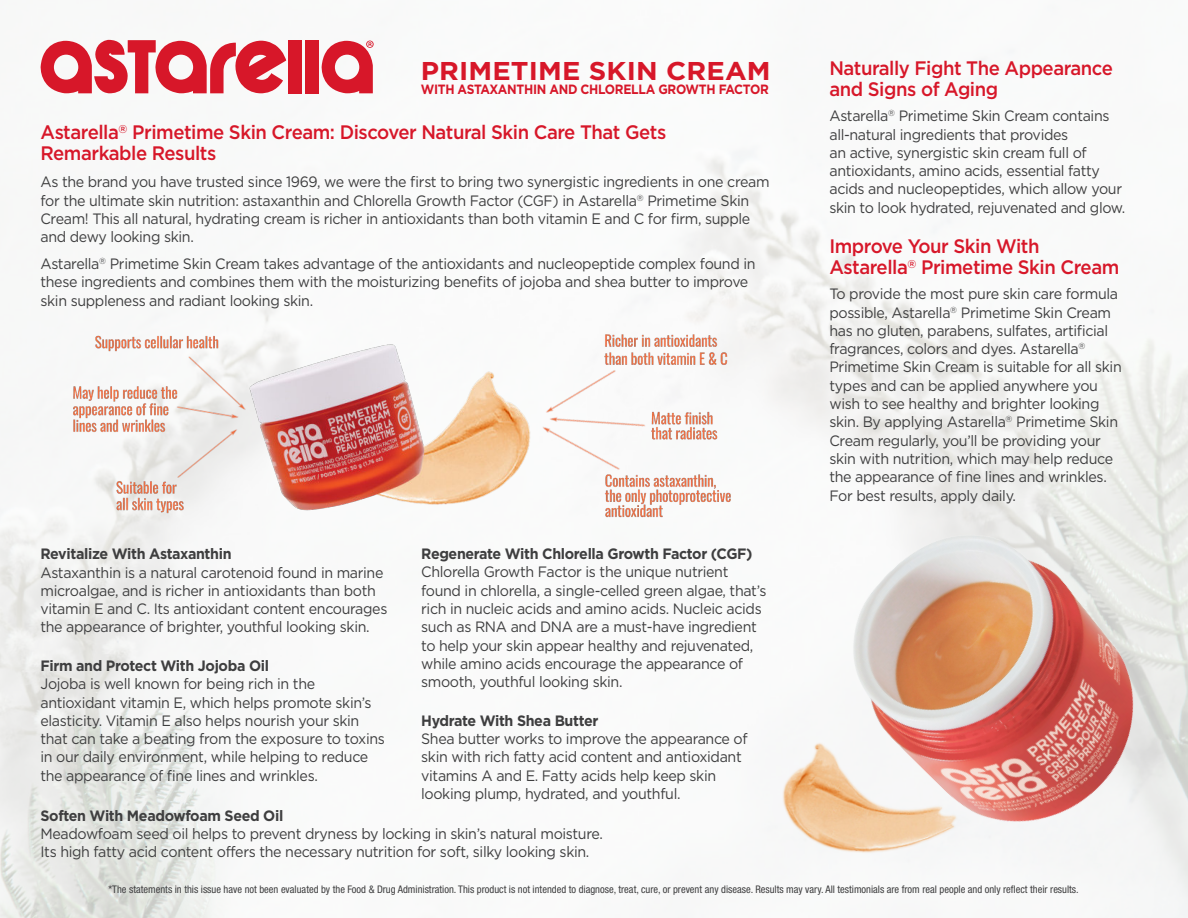
<style>
.page{position:relative;width:1188px;height:918px;background:#fff}
.page>*{position:absolute;margin:0;border:0;box-sizing:border-box;transform-origin:0 0}
.t1{font:700 25.8px "Gotham";letter-spacing:.005em;color:#d71729;scale:1.07 1}
.Paragraph_Title{font:500 19.5px/21px "Gotham";letter-spacing:-.025em;color:#d71729;scale:.95 1}
.t2{font:15px/18.3px "Gotham";letter-spacing:-.025em;color:#3e3e3f;scale:.95 1}
.t3{font:700 13.5px "Gotham";letter-spacing:-.025em;color:#d71729;scale:.9 1}
.Body{font:condensed 10.5px "Helvetica Neue LT Std";color:#3e3e3f}
.s1{font-weight:700}
</style>
<div class="page">
<img style="left:0;top:39px;width:1188px;height:879px">
<img style="left:72px;top:311px;width:661px;height:225px">
<div style="left:289px;top:40px;width:13px;height:53px;background:#d71729"></div>
<div style="left:305px;top:40px;width:14px;height:53px;background:#d71729"></div>
<svg style="left:39px;top:40px;width:247px;height:53px"></svg>
<svg style="left:320px;top:41px;width:54px;height:52px"></svg>
<img style="left:756px;top:442px;width:432px;height:463px">
<p class="t1" style="left:421px;top:56px;width:329px">PRIMETIME SKIN CREAM</p>
<p class="t3" style="left:421px;top:81px;width:388px">WITH ASTAXANTHIN AND CHLORELLA GROWTH FACTOR</p>
<p class="Paragraph_Title" style="left:40px;top:121px;width:660px">Astarella<sup>®</sup> Primetime Skin Cream: Discover Natural Skin Care That Gets<br>Remarkable Results</p>
<p class="t2" style="left:40px;top:173px;width:769px">As the brand you have trusted since 1969, we were the first to bring two synergistic ingredients in one cream for the ultimate skin nutrition: astaxanthin and Chlorella Growth Factor (CGF) in Astarella<sup>®</sup> Primetime Skin Cream! This all natural, hydrating cream is richer in antioxidants than both vitamin E and C for firm, supple and dewy looking skin.</p>
<p class="t2" style="left:40px;top:254px;width:754px">Astarella<sup>®</sup> Primetime Skin Cream takes advantage of the antioxidants and nucleopeptide complex found in these ingredients and combines them with the moisturizing benefits of jojoba and shea butter to improve skin suppleness and radiant looking skin.</p>
<p class="t2" style="left:421px;top:544px;width:365px"><span class="s1">Regenerate With Chlorella Growth Factor (CGF)<br></span>Chlorella Growth Factor is the unique nutrient found in chlorella, a single-celled green algae, that’s rich in nucleic acids and amino acids. Nucleic acids such as RNA and DNA are a must-have ingredient to help your skin appear healthy and rejuvenated, while amino acids encourage the appearance of smooth, youthful looking skin.</p>
<p class="t2" style="left:421px;top:711px;width:345px"><span class="s1">Hydrate With Shea Butter<br></span>Shea butter works to improve the appearance of skin with rich fatty acid content and antioxidant vitamins A and E. Fatty acids help keep skin looking plump, hydrated, and youthful.</p>
<p class="t2" style="left:40px;top:806px;width:593px"><span class="s1">Soften With Meadowfoam Seed Oil<br></span>Meadowfoam seed oil helps to prevent dryness by locking in skin’s natural moisture.<br>Its high fatty acid content offers the necessary nutrition for soft, silky looking skin.</p>
<p class="t2" style="left:40px;top:544px;width:367px"><span class="s1">Revitalize With Astaxanthin<br></span>Astaxanthin is a natural carotenoid found in marine microalgae, and is richer in antioxidants than both vitamin E and C. Its antioxidant content encourages the appearance of brighter, youthful looking skin.</p>
<p class="t2" style="left:40px;top:656px;width:364px"><span class="s1">Firm and Protect With Jojoba Oil<br></span>Jojoba is well known for being rich in the antioxidant vitamin E, which helps promote skin’s elasticity. Vitamin E also helps nourish your skin that can take a beating from the exposure to toxins in our daily environment, while helping to reduce the appearance of fine lines and wrinkles.</p>
<p class="Paragraph_Title" style="left:829px;top:57px;width:300px">Naturally Fight The Appearance and Signs of Aging</p>
<p class="t2" style="left:829px;top:107px;width:313px">Astarella<sup>®</sup> Primetime Skin Cream contains all-natural ingredients that provides<br>an active, synergistic skin cream full of antioxidants, amino acids, essential fatty acids and nucleopeptides, which allow your skin to look hydrated, rejuvenated and glow.</p>
<p class="Paragraph_Title" style="left:829px;top:235px;width:307px">Improve Your Skin With<br>Astarella<sup>®</sup> Primetime Skin Cream</p>
<p class="t2" style="left:829px;top:285px;width:309px">To provide the most pure skin care formula possible, Astarella<sup>®</sup> Primetime Skin Cream has no gluten, parabens, sulfates, artificial fragrances, colors and dyes. Astarella<sup>® </sup>Primetime Skin Cream is suitable for all skin types and can be applied anywhere you wish to see healthy and brighter looking skin. By applying Astarella<sup>®</sup> Primetime Skin Cream regularly, you’ll be providing your skin with nutrition, which may help reduce the appearance of fine lines and wrinkles.<br>For best results, apply daily.</p>
<p class="Body" style="left:108px;top:883px;width:972px">*The statements in this issue have not been evaluated by the Food &amp; Drug Administration. This product is not intended to diagnose, treat, cure, or prevent any disease. Results may vary. All testimonials are from real people and only reflect their results.</p>
</div>
